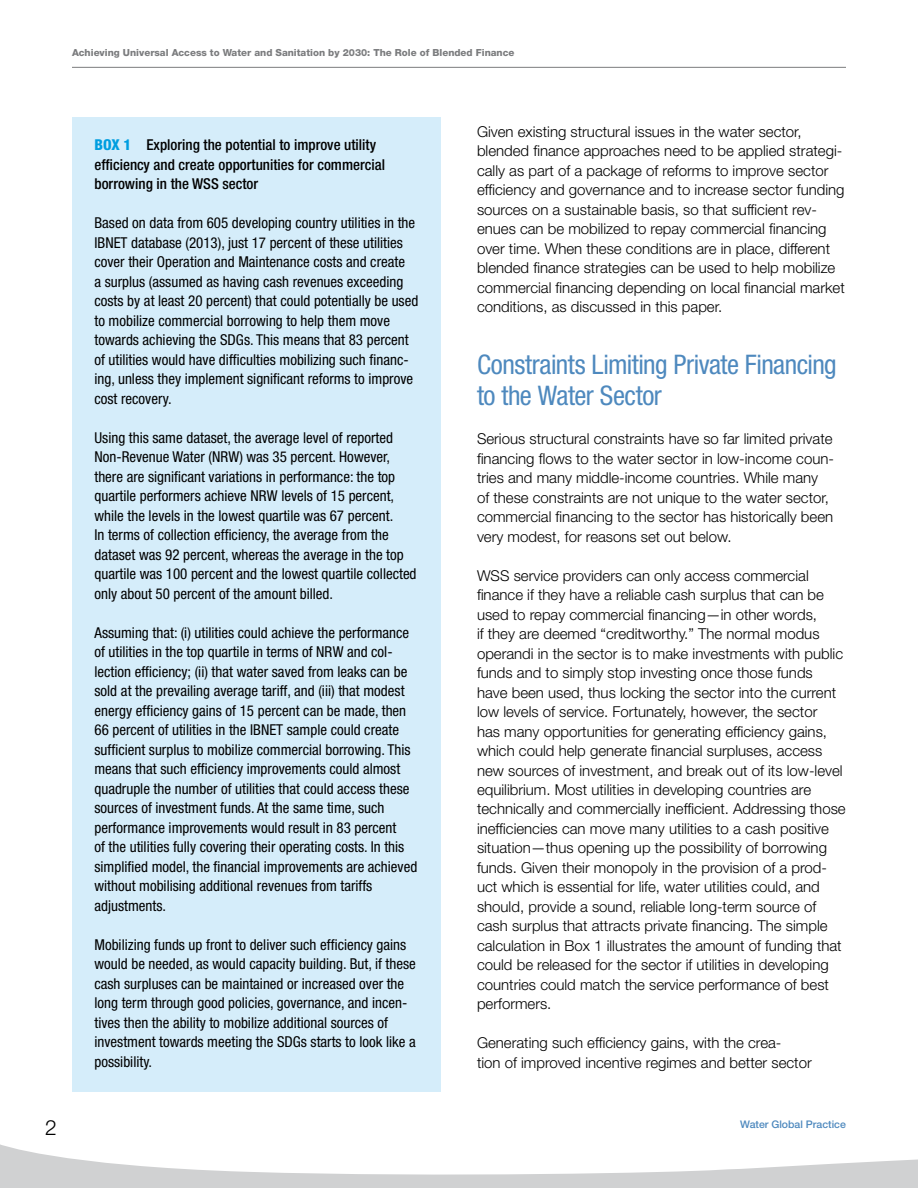
<style>
.page{position:relative;width:918px;height:1188px;background:#fff}
.page>*{position:absolute;margin:0;border:0;box-sizing:border-box;transform-origin:0 0}
.t1{font:condensed 27px/31.5px "Helvetica Neue LT Std";letter-spacing:-.02em;color:#4e89be}
.t2{font:300 21px "Helvetica Neue LT Std";color:#000}
.t3{font:300 15px/19.5px "Helvetica Neue LT Std";color:#000}
.t4{font:condensed 15px/19.5px "Helvetica Neue LT Std";color:#000}
.t5{font:500 condensed 15px/19.5px "Helvetica Neue LT Std";color:#000}
.t6{font:500 10.5px "Helvetica Neue LT Std";color:#4e89be}
.t7{font:800 9.75px "Helvetica Neue LT Std";color:#7b7c7e}
.s1{font-weight:800;color:#009ee0}
</style>
<div class="page">
<svg style="left:0;top:1144px;width:918px;height:44px"></svg>
<hr style="left:72px;top:67px;width:774px;height:1px;background:#7b7c7e">
<div style="left:72px;top:117px;width:369px;height:975px;background:#d5edfa"></div>
<p class="t7" style="left:72px;top:47px;width:444px">Achieving Universal Access to Water and Sanitation by 2030: The Role of Blended Finance</p>
<p class="t5" style="left:94px;top:135px;width:292px"><span class="s1">BOX 1</span> Exploring the potential to improve utility efficiency and create opportunities for commercial borrowing in the WSS sector</p>
<p class="t4" style="left:94px;top:213px;width:325px">Based on data from 605 developing country utilities in the IBNET database (2013), just 17 percent of these utilities cover their Operation and Maintenance costs and create<br>a surplus (assumed as having cash revenues exceeding costs by at least 20 percent) that could potentially be used to mobilize commercial borrowing to help them move towards achieving the SDGs. This means that 83 percent of utilities would have difficulties mobilizing such financ&shy;ing, unless they implement significant reforms to improve cost recovery.</p>
<p class="t4" style="left:94px;top:428px;width:324px">Using this same dataset, the average level of reported Non-Revenue Water (NRW) was 35 percent. However, there are significant variations in performance: the top quartile performers achieve NRW levels of 15 percent, while the levels in the lowest quartile was 67 percent.<br>In terms of collection efficiency, the average from the dataset was 92 percent, whereas the average in the top quartile was 100 percent and the lowest quartile collected only about 50 percent of the amount billed.</p>
<p class="t4" style="left:94px;top:623px;width:324px">Assuming that: (i) utilities could achieve the performance of utilities in the top quartile in terms of NRW and col&shy;lection efficiency; (ii) that water saved from leaks can be sold at the prevailing average tariff, and (iii) that modest energy efficiency gains of 15 percent can be made, then 66 percent of utilities in the IBNET sample could create sufficient surplus to mobilize commercial borrowing. This means that such efficiency improvements could almost quadruple the number of utilities that could access these sources of investment funds. At the same time, such performance improvements would result in 83 percent<br>of the utilities fully covering their operating costs. In this simplified model, the financial improvements are achieved without mobilising additional revenues from tariffs adjustments.</p>
<p class="t4" style="left:94px;top:935px;width:323px">Mobilizing funds up front to deliver such efficiency gains would be needed, as would capacity building. But, if these cash surpluses can be maintained or increased over the long term through good policies, governance, and incen&shy;tives then the ability to mobilize additional sources of investment towards meeting the SDGs starts to look like a possibility.</p>
<p class="t3" style="left:477px;top:121px;width:369px">Given existing structural issues in the water sector, blended finance approaches need to be applied strategi&shy;cally as part of a package of reforms to improve sector efficiency and governance and to increase sector funding sources on a sustainable basis, so that sufficient rev&shy;enues can be mobilized to repay commercial financing over time. When these conditions are in place, different blended finance strategies can be used to help mobilize commercial financing depending on local financial market conditions, as discussed in this paper.</p>
<h1 class="t1" style="left:477px;top:348px;width:361px">Constraints Limiting Private Financing to the Water Sector</h1>
<p class="t3" style="left:477px;top:429px;width:359px">Serious structural constraints have so far limited private financing flows to the water sector in low-income coun&shy;tries and many middle-income countries. While many of these constraints are not unique to the water sector, commercial financing to the sector has historically been very modest, for reasons set out below.</p>
<p class="t3" style="left:477px;top:565px;width:370px">WSS service providers can only access commercial finance if they have a reliable cash surplus that can be used to repay commercial financing—in other words,<br>if they are deemed “creditworthy.” The normal modus operandi in the sector is to make investments with public funds and to simply stop investing once those funds have been used, thus locking the sector into the current low levels of service. Fortunately, however, the sector<br>has many opportunities for generating efficiency gains, which could help generate financial surpluses, access new sources of investment, and break out of its low-level equilibrium. Most utilities in developing countries are technically and commercially inefficient. Addressing those inefficiencies can move many utilities to a cash positive situation—thus opening up the possibility of borrowing funds. Given their monopoly in the provision of a prod&shy;uct which is essential for life, water utilities could, and should, provide a sound, reliable long-term source of cash surplus that attracts private financing. The simple calculation in Box 1 illustrates the amount of funding that could be released for the sector if utilities in developing countries could match the service performance of best performers.</p>
<p class="t3" style="left:477px;top:1033px;width:336px">Generating such efficiency gains, with the crea-<br>tion of improved incentive regimes and better sector</p>
<h2 class="t2" style="left:45px;top:1115px;width:13px">2</h2>
<p class="t6" style="left:740px;top:1118px;width:107px">Water Global Practice</p>
</div>
